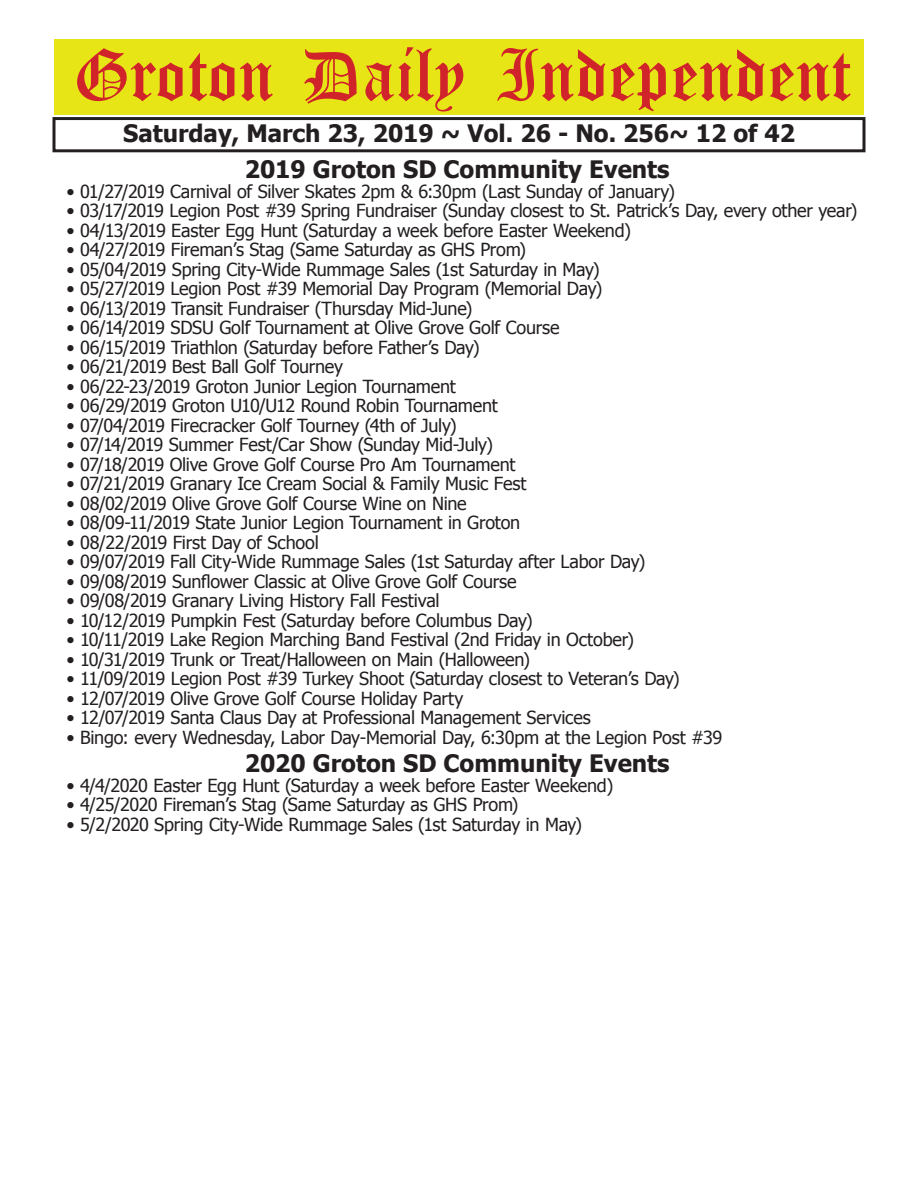
<style>
.page{position:relative;width:918px;height:1188px;background:#fff}
.page>*{position:absolute;margin:0;border:0;box-sizing:border-box;transform-origin:0 0}
.t1{font:54px "Old English Five";color:#d1232a}
.t2{font:700 24px "Tahoma";color:#231f20}
.t3{font:18px "Tahoma";letter-spacing:-.015em;color:#231f20}
</style>
<div class="page">
<div style="left:52px;top:117px;width:814px;height:35px;border:3px solid #231f20"></div>
<div style="left:54px;top:40px;width:810px;height:75px;background:#e7e515"></div>
<h1 class="t1" style="left:73px;top:50px;width:779px">Groton Daily Independent</h1>
<h2 class="t2" style="left:123px;top:116px;width:673px">Saturday, March 23, 2019 ~ Vol. 26 - No. 256~ 12 of 42</h2>
<h2 class="t2" style="left:245px;top:153px;width:426px">2019 Groton SD Community Events</h2>
<p class="t3" style="left:66px;top:179px;width:610px">• 01/27/2019 Carnival of Silver Skates 2pm &amp; 6:30pm (Last Sunday of January)</p>
<p class="t3" style="left:66px;top:199px;width:793px">• 03/17/2019 Legion Post #39 Spring Fundraiser (Sunday closest to St. Patrick’s Day, every other year)</p>
<p class="t3" style="left:66px;top:218px;width:566px">• 04/13/2019 Easter Egg Hunt (Saturday a week before Easter Weekend)</p>
<p class="t3" style="left:66px;top:238px;width:461px">• 04/27/2019 Fireman’s Stag (Same Saturday as GHS Prom)</p>
<p class="t3" style="left:66px;top:257px;width:535px">• 05/04/2019 Spring City-Wide Rummage Sales (1st Saturday in May)</p>
<p class="t3" style="left:66px;top:277px;width:537px">• 05/27/2019 Legion Post #39 Memorial Day Program (Memorial Day)</p>
<p class="t3" style="left:66px;top:296px;width:407px">• 06/13/2019 Transit Fundraiser (Thursday Mid-June)</p>
<p class="t3" style="left:66px;top:316px;width:495px">• 06/14/2019 SDSU Golf Tournament at Olive Grove Golf Course</p>
<p class="t3" style="left:66px;top:335px;width:415px">• 06/15/2019 Triathlon (Saturday before Father’s Day)</p>
<p class="t3" style="left:66px;top:355px;width:278px">• 06/21/2019 Best Ball Golf Tourney</p>
<p class="t3" style="left:66px;top:374px;width:391px">• 06/22-23/2019 Groton Junior Legion Tournament</p>
<p class="t3" style="left:66px;top:394px;width:433px">• 06/29/2019 Groton U10/U12 Round Robin Tournament</p>
<p class="t3" style="left:66px;top:413px;width:392px">• 07/04/2019 Firecracker Golf Tourney (4th of July)</p>
<p class="t3" style="left:66px;top:433px;width:428px">• 07/14/2019 Summer Fest/Car Show (Sunday Mid-July)</p>
<p class="t3" style="left:66px;top:452px;width:450px">• 07/18/2019 Olive Grove Golf Course Pro Am Tournament</p>
<p class="t3" style="left:66px;top:471px;width:462px">• 07/21/2019 Granary Ice Cream Social &amp; Family Music Fest</p>
<p class="t3" style="left:66px;top:491px;width:402px">• 08/02/2019 Olive Grove Golf Course Wine on Nine</p>
<p class="t3" style="left:66px;top:510px;width:455px">• 08/09-11/2019 State Junior Legion Tournament in Groton</p>
<p class="t3" style="left:66px;top:530px;width:254px">• 08/22/2019 First Day of School</p>
<p class="t3" style="left:66px;top:549px;width:581px">• 09/07/2019 Fall City-Wide Rummage Sales (1st Saturday after Labor Day)</p>
<p class="t3" style="left:66px;top:569px;width:452px">• 09/08/2019 Sunflower Classic at Olive Grove Golf Course</p>
<p class="t3" style="left:66px;top:588px;width:375px">• 09/08/2019 Granary Living History Fall Festival</p>
<p class="t3" style="left:66px;top:608px;width:468px">• 10/12/2019 Pumpkin Fest (Saturday before Columbus Day)</p>
<p class="t3" style="left:66px;top:627px;width:569px">• 10/11/2019 Lake Region Marching Band Festival (2nd Friday in October)</p>
<p class="t3" style="left:66px;top:647px;width:465px">• 10/31/2019 Trunk or Treat/Halloween on Main (Halloween)</p>
<p class="t3" style="left:66px;top:666px;width:615px">• 11/09/2019 Legion Post #39 Turkey Shoot (Saturday closest to Veteran’s Day)</p>
<p class="t3" style="left:66px;top:686px;width:399px">• 12/07/2019 Olive Grove Golf Course Holiday Party</p>
<p class="t3" style="left:66px;top:705px;width:526px">• 12/07/2019 Santa Claus Day at Professional Management Services</p>
<p class="t3" style="left:66px;top:725px;width:657px">• Bingo: every Wednesday, Labor Day-Memorial Day, 6:30pm at the Legion Post #39</p>
<h2 class="t2" style="left:245px;top:747px;width:426px">2020 Groton SD Community Events</h2>
<p class="t3" style="left:66px;top:773px;width:548px">• 4/4/2020 Easter Egg Hunt (Saturday a week before Easter Weekend)</p>
<p class="t3" style="left:66px;top:793px;width:454px">• 4/25/2020 Fireman’s Stag (Same Saturday as GHS Prom)</p>
<p class="t3" style="left:66px;top:812px;width:517px">• 5/2/2020 Spring City-Wide Rummage Sales (1st Saturday in May)</p>
</div>
